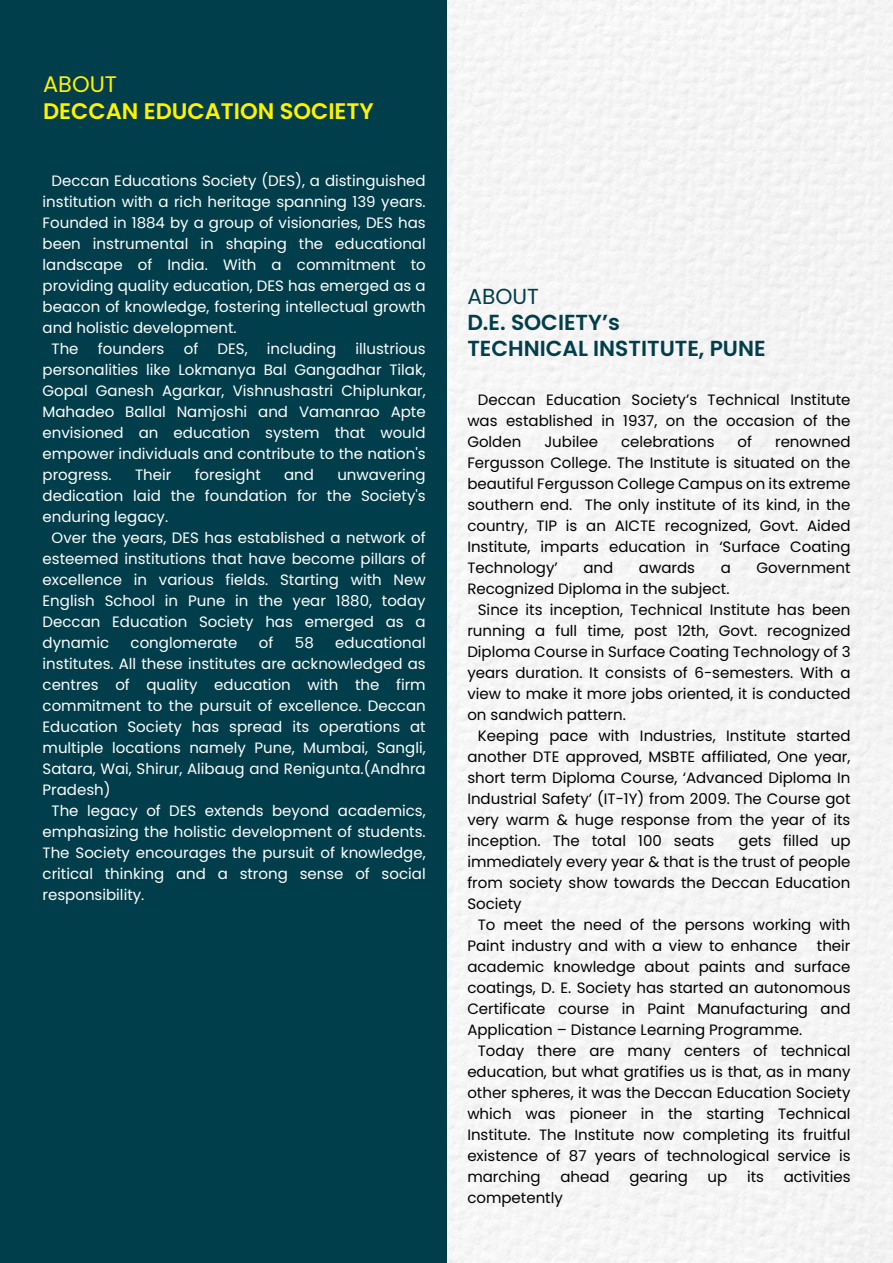
<style>
.page{position:relative;width:893px;height:1263px;background:#fff}
.page>*{position:absolute;margin:0;border:0;box-sizing:border-box;transform-origin:0 0}
.t1{font:600 22.5px "Poppins";color:#fff200}
.t2{font:22.5px "Poppins";color:#fff200}
.t3{font:600 21.75px/26.1px "Poppins";color:#003e4b}
.t4{font:21.75px "Poppins";color:#003e4b}
.t5{font:15px/21px "Poppins";color:#000;text-align:justify}
.t6{font:15px/21px "Poppins";color:#fff;text-align:justify}
</style>
<div class="page">
<div style="left:446px;top:0;width:447px;height:1263px;background:#f5f5f5"></div>
<div style="left:0;top:0;width:446px;height:1263px;background:#003e4b"></div>
<h1 class="t2" style="left:43px;top:71px;width:76px">ABOUT</h1>
<h1 class="t1" style="left:43px;top:98px;width:332px">DECCAN EDUCATION SOCIETY</h1>
<p class="t6" style="left:52px;top:170px;width:376px">Deccan Educations Society (DES), a distinguished</p>
<p class="t6" style="left:43px;top:191px;width:385px">institution with a rich heritage spanning 139 years.</p>
<p class="t6" style="left:43px;top:212px;width:385px">Founded in 1884 by a group of visionaries, DES has</p>
<p class="t6" style="left:43px;top:233px;width:385px">been instrumental in shaping the educational</p>
<p class="t6" style="left:43px;top:254px;width:385px">landscape of India. With a commitment to</p>
<p class="t6" style="left:43px;top:275px;width:385px">providing quality education, DES has emerged as a</p>
<p class="t6" style="left:43px;top:296px;width:385px">beacon of knowledge, fostering intellectual growth</p>
<p class="t6" style="left:43px;top:317px;width:196px">and holistic development.</p>
<p class="t6" style="left:52px;top:338px;width:29px">The</p>
<p class="t6" style="left:98px;top:338px;width:68px">founders</p>
<p class="t6" style="left:184px;top:338px;width:16px">of</p>
<p class="t6" style="left:218px;top:338px;width:32px">DES,</p>
<p class="t6" style="left:267px;top:338px;width:71px">including</p>
<p class="t6" style="left:43px;top:338px;width:385px;text-indent:313px">illustrious personalities like Lokmanya Bal Gangadhar Tilak, Gopal Ganesh Agarkar, Vishnushastri Chiplunkar, Mahadeo Ballal Namjoshi and Vamanrao Apte envisioned an education system that would empower individuals and contribute to the nation's progress.</p>
<p class="t6" style="left:135px;top:464px;width:38px">Their</p>
<p class="t6" style="left:195px;top:464px;width:68px">foresight</p>
<p class="t6" style="left:284px;top:464px;width:31px">and</p>
<p class="t6" style="left:337px;top:464px;width:90px">unwavering</p>
<p class="t6" style="left:43px;top:485px;width:385px">dedication laid the foundation for the Society's</p>
<p class="t6" style="left:43px;top:506px;width:127px">enduring legacy.</p>
<p class="t6" style="left:52px;top:527px;width:376px">Over the years, DES has established a network of</p>
<p class="t6" style="left:43px;top:548px;width:385px">esteemed institutions that have become pillars of</p>
<p class="t6" style="left:43px;top:569px;width:385px">excellence in various fields. Starting with New</p>
<p class="t6" style="left:43px;top:590px;width:385px">English School in Pune in the year 1880, today</p>
<p class="t6" style="left:43px;top:611px;width:385px">Deccan Education Society has emerged as a</p>
<p class="t6" style="left:43px;top:632px;width:68px">dynamic</p>
<p class="t6" style="left:131px;top:632px;width:108px">conglomerate</p>
<p class="t6" style="left:259px;top:632px;width:16px">of</p>
<p class="t6" style="left:295px;top:632px;width:20px">58</p>
<p class="t6" style="left:335px;top:632px;width:92px">educational</p>
<p class="t6" style="left:43px;top:653px;width:385px">institutes. All these institutes are acknowledged as</p>
<p class="t6" style="left:43px;top:674px;width:385px">centres of quality education with the firm</p>
<p class="t6" style="left:43px;top:695px;width:385px">commitment to the pursuit of excellence. Deccan</p>
<p class="t6" style="left:43px;top:716px;width:385px">Education Society has spread its operations at</p>
<p class="t6" style="left:43px;top:737px;width:385px">multiple locations namely Pune, Mumbai, Sangli,</p>
<p class="t6" style="left:43px;top:758px;width:385px">Satara, Wai, Shirur, Alibaug and Renigunta.(Andhra</p>
<p class="t6" style="left:43px;top:779px;width:70px">Pradesh)</p>
<p class="t6" style="left:52px;top:800px;width:376px">The legacy of DES extends beyond academics,</p>
<p class="t6" style="left:43px;top:821px;width:385px">emphasizing the holistic development of students.</p>
<p class="t6" style="left:43px;top:842px;width:385px">The Society encourages the pursuit of knowledge,</p>
<p class="t6" style="left:43px;top:863px;width:385px">critical thinking and a strong sense of social</p>
<p class="t6" style="left:43px;top:884px;width:103px">responsibility.</p>
<h2 class="t4" style="left:467px;top:284px;width:73px">ABOUT</h2>
<h2 class="t3" style="left:467px;top:309px;width:300px">D.E. SOCIETY’s<br>TECHNICAL INSTITUTE, PUNE</h2>
<p class="t5" style="left:467px;top:389px;width:385px;text-indent:10px">Deccan Education Society’s Technical Institute was established in 1937, on the occasion of the Golden</p>
<p class="t5" style="left:544px;top:431px;width:55px">Jubilee</p>
<p class="t5" style="left:621px;top:431px;width:95px">celebrations</p>
<p class="t5" style="left:737px;top:431px;width:16px">of</p>
<p class="t5" style="left:467px;top:431px;width:385px;text-indent:308px">renowned Fergusson College. The Institute is situated on the beautiful Fergusson College Campus on its extreme southern end. The only institute of its kind, in the country, TIP is an AICTE recognized, Govt. Aided Institute, imparts education in ‘Surface Coating Technology’</p>
<p class="t5" style="left:583px;top:557px;width:31px">and</p>
<p class="t5" style="left:639px;top:557px;width:58px">awards</p>
<p class="t5" style="left:721px;top:557px;width:12px">a</p>
<p class="t5" style="left:756px;top:557px;width:95px">Government</p>
<p class="t5" style="left:467px;top:578px;width:264px">Recognized Diploma in the subject.</p>
<p class="t5" style="left:478px;top:599px;width:374px">Since its inception, Technical Institute has been</p>
<p class="t5" style="left:467px;top:620px;width:385px">running a full time, post 12th, Govt. recognized</p>
<p class="t5" style="left:467px;top:641px;width:385px">Diploma Course in Surface Coating Technology of 3</p>
<p class="t5" style="left:467px;top:662px;width:385px">years duration. It consists of 6-semesters. With a</p>
<p class="t5" style="left:467px;top:683px;width:385px">view to make it more jobs oriented, it is conducted</p>
<p class="t5" style="left:467px;top:704px;width:160px">on sandwich pattern.</p>
<p class="t5" style="left:478px;top:725px;width:374px">Keeping pace with Industries, Institute started</p>
<p class="t5" style="left:467px;top:746px;width:385px">another DTE approved, MSBTE affiliated, One year,</p>
<p class="t5" style="left:467px;top:767px;width:385px">short term Diploma Course, ‘Advanced Diploma In</p>
<p class="t5" style="left:467px;top:788px;width:385px">Industrial Safety’ (IT-1Y) from 2009. The Course got</p>
<p class="t5" style="left:467px;top:809px;width:385px">very warm &amp; huge response from the year of its</p>
<p class="t5" style="left:467px;top:830px;width:249px">inception. The total 100 seats</p>
<p class="t5" style="left:467px;top:830px;width:385px;text-indent:271px">gets filled up immediately every year &amp; that is the trust of people from society show towards the Deccan Education Society</p>
<p class="t5" style="left:467px;top:914px;width:385px;text-indent:10px">To meet the need of the persons working with<br>Paint industry and with a view to enhance</p>
<p class="t5" style="left:467px;top:935px;width:385px;text-indent:350px">their academic knowledge about paints and surface coatings, D. E. Society has started an autonomous Certificate course in Paint Manufacturing and Application – Distance Learning Programme.</p>
<p class="t5" style="left:467px;top:1040px;width:385px;text-indent:10px">Today there are many centers of technical education, but what gratifies us is that, as in many other spheres, it was the Deccan Education Society which was pioneer in the starting Technical Institute. The Institute now completing its fruitful existence of 87 years of technological service is marching</p>
<p class="t5" style="left:560px;top:1166px;width:51px">ahead</p>
<p class="t5" style="left:629px;top:1166px;width:60px">gearing</p>
<p class="t5" style="left:708px;top:1166px;width:21px">up</p>
<p class="t5" style="left:747px;top:1166px;width:18px">its</p>
<p class="t5" style="left:784px;top:1166px;width:68px">activities</p>
<p class="t5" style="left:467px;top:1187px;width:97px">competently</p>
</div>
